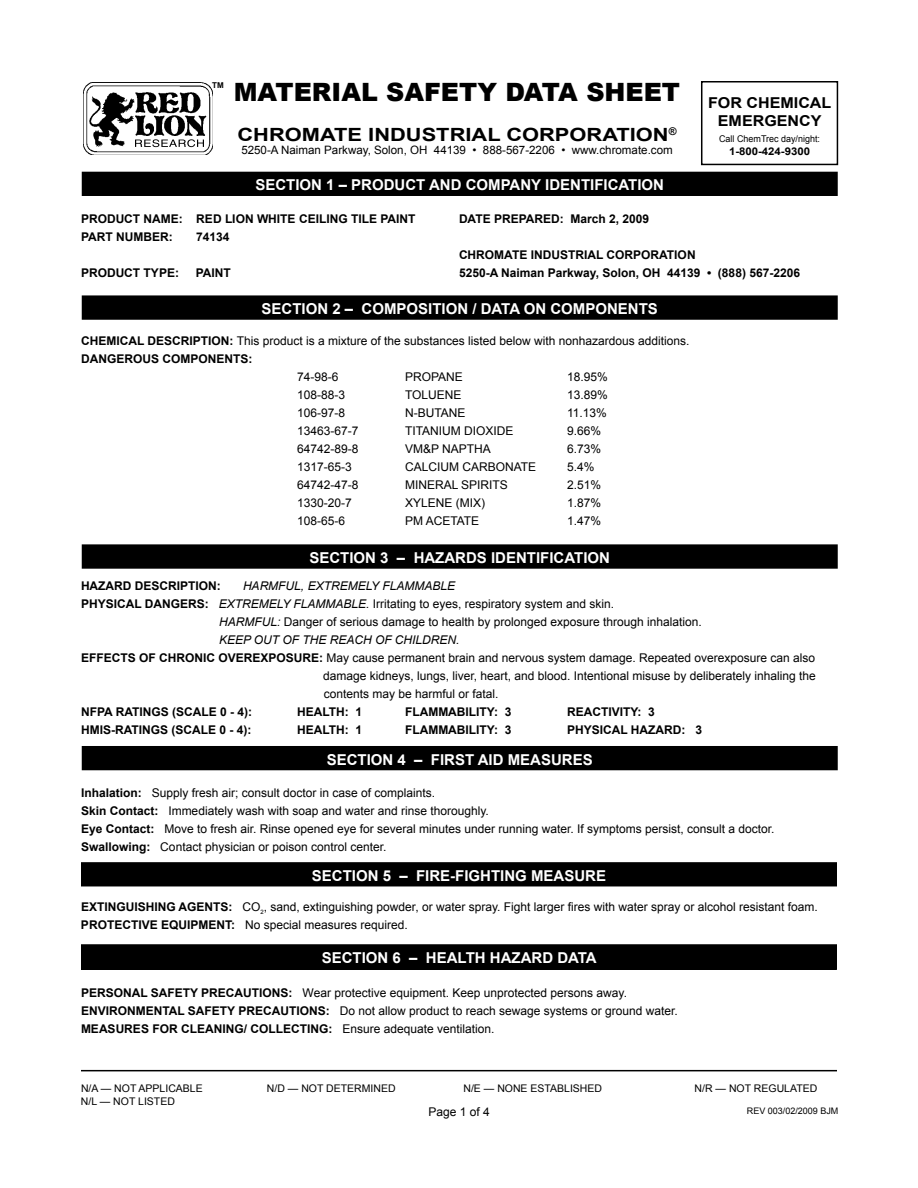
<style>
.page{position:relative;width:918px;height:1188px;background:#fff}
.page>*{position:absolute;margin:0;border:0;box-sizing:border-box;transform-origin:0 0}
.t1{font:900 25.2px "Arial";color:#000}
.t2{font:700 18.15px "Arial";color:#000;scale:1.2 1}
.t3{font:700 15px "Arial";color:#fff}
.t4{font:700 15px "Arial";color:#000;scale:1.07 1}
.t5{font:12px/18px "Arial";color:#000}
.t6{font:700 12px/18px "Arial";color:#000}
.t7{font:italic 12px "Arial";color:#000}
.t8{font:11.55px "Arial";color:#000}
.t9{font:700 10.65px "Arial";color:#000;scale:1.07 1}
.t10{font:700 10.65px "Arial";color:#000}
.t11{font:10.5px "Arial";color:#000}
.t12{font:9.3px "Arial";color:#000}
.t13{font:9px "Arial";color:#000}
.t14{font:700 8.1px "Arial";color:#000}
.s1{font-weight:700}
.s2{font-weight:400;font-style:italic}
.s3{font-style:italic}
</style>
<div class="page">
<hr style="left:81px;top:1070px;width:756px;height:1px;background:#000">
<img style="left:83px;top:83px;width:130px;height:72px">
<div style="left:701px;top:81px;width:137px;height:84px;border:2px solid #000"></div>
<svg style="left:135px;top:139px;width:69px;height:8px"></svg>
<div style="left:82px;top:172px;width:755px;height:23px;background:#000"></div>
<div style="left:82px;top:172px;width:756px;height:24px;border:2px solid #000"></div>
<div style="left:82px;top:296px;width:755px;height:23px;background:#000"></div>
<div style="left:82px;top:295px;width:756px;height:25px;border:2px solid #000"></div>
<div style="left:82px;top:545px;width:755px;height:23px;background:#000"></div>
<div style="left:82px;top:544px;width:756px;height:25px;border:2px solid #000"></div>
<div style="left:82px;top:747px;width:755px;height:23px;background:#000"></div>
<div style="left:82px;top:746px;width:756px;height:24px;border:2px solid #000"></div>
<div style="left:82px;top:863px;width:754px;height:23px;background:#000"></div>
<div style="left:81px;top:862px;width:756px;height:24px;border:2px solid #000"></div>
<div style="left:82px;top:945px;width:754px;height:24px;background:#000"></div>
<div style="left:81px;top:944px;width:756px;height:26px;border:2px solid #000"></div>
<p class="t14" style="left:212px;top:80px;width:7px">TM</p>
<h1 class="t1" style="left:234px;top:73px;width:448px">MATERIAL SAFETY DATA SHEET</h1>
<h2 class="t2" style="left:238px;top:122px;width:40px">CHROMATE</h2>
<h2 class="t2" style="left:368px;top:122px;width:12px">INDUSTRIAL</h2>
<h2 class="t2" style="left:506px;top:122px;width:14px">CORPORATION</h2>
<p class="t10" style="left:669px;top:124px;width:9px">®</p>
<p class="t8" style="left:241px;top:143px;width:433px">5250-A Naiman Parkway, Solon, OH 44139 • 888-567-2206 • www.chromate.com</p>
<p class="t3" style="left:255px;top:175px;width:11px">SECTION</p>
<p class="t3" style="left:326px;top:175px;width:37px">1 – PRODUCT</p>
<p class="t3" style="left:429px;top:175px;width:12px">AND</p>
<p class="t3" style="left:466px;top:175px;width:12px">COMPANY</p>
<p class="t3" style="left:545px;top:175px;width:10px">IDENTIFICATION</p>
<p class="t4" style="left:708px;top:93px;width:12px">FOR</p>
<p class="t4" style="left:746px;top:93px;width:33px">CHEMICAL</p>
<p class="t4" style="left:718px;top:111px;width:12px">EMERGENCY</p>
<p class="t12" style="left:719px;top:133px;width:102px">Call ChemTrec day/night:</p>
<p class="t9" style="left:729px;top:144px;width:77px">1-800-424-9300</p>
<p class="t6" style="left:81px;top:210px;width:10px">PRODUCT</p>
<p class="t6" style="left:144px;top:210px;width:10px">NAME</p>
<p class="t6" style="left:179px;top:210px;width:27px">: RED</p>
<p class="t6" style="left:225px;top:210px;width:8px">LION</p>
<p class="t6" style="left:257px;top:210px;width:27px">WHITE</p>
<p class="t6" style="left:299px;top:210px;width:8px">CEILING</p>
<p class="t6" style="left:351px;top:210px;width:8px">TILE</p>
<p class="t6" style="left:380px;top:210px;width:8px">PAINT</p>
<p class="t6" style="left:81px;top:228px;width:9px">PART</p>
<p class="t6" style="left:116px;top:228px;width:10px">NUMBER</p>
<p class="t6" style="left:169px;top:228px;width:5px">:</p>
<p class="t6" style="left:196px;top:228px;width:35px">74134</p>
<p class="t6" style="left:81px;top:264px;width:10px">PRODUCT</p>
<p class="t6" style="left:144px;top:264px;width:9px">TYPE</p>
<p class="t6" style="left:175px;top:264px;width:5px">:</p>
<p class="t6" style="left:196px;top:264px;width:8px">PAINT</p>
<p class="t6" style="left:459px;top:210px;width:9px">DATE</p>
<p class="t6" style="left:494px;top:210px;width:10px">PREPARED</p>
<p class="t6" style="left:560px;top:210px;width:91px">: MARCH 2, 2009</p>
<p class="t6" style="left:459px;top:246px;width:27px">CHROMATE</p>
<p class="t6" style="left:531px;top:246px;width:9px">INDUSTRIAL</p>
<p class="t6" style="left:459px;top:246px;width:343px;text-indent:148px">CORPORATION<br>5250-A NAIMAN PARKWAY, SOLON, OH 44139 • (888) 567-2206</p>
<p class="t3" style="left:262px;top:299px;width:11px">SECTION</p>
<p class="t3" style="left:332px;top:299px;width:40px">2 – COMPOSITION</p>
<p class="t3" style="left:472px;top:299px;width:19px">/ DATA</p>
<p class="t3" style="left:524px;top:299px;width:39px">ON COMPONENTS</p>
<p class="t5" style="left:81px;top:332px;width:610px"><span class="s1">CH EMICAL DESCRIPTION:</span> This product is a mixture of the substances listed below with nonhazardous additions.<br><span class="s1">DANGEROUS COMPONENTS:</span></p>
<p class="t5" style="left:297px;top:368px;width:60px">74-98-6 propane</p>
<p class="t5" style="left:567px;top:368px;width:42px">18.95%</p>
<p class="t5" style="left:297px;top:386px;width:50px">108-88-3</p>
<p class="t5" style="left:405px;top:386px;width:17px">Toluene</p>
<p class="t5" style="left:567px;top:386px;width:42px">13.89%</p>
<p class="t5" style="left:297px;top:404px;width:74px">106-97-8 n</p>
<p class="t5" style="left:414px;top:404px;width:13px">-butane</p>
<p class="t5" style="left:567px;top:404px;width:41px">11.13%</p>
<p class="t5" style="left:297px;top:422px;width:77px">13463-67-7 titanium</p>
<p class="t5" style="left:464px;top:422px;width:37px">dioxide</p>
<p class="t5" style="left:567px;top:422px;width:36px">9.66%</p>
<p class="t5" style="left:297px;top:440px;width:63px">64742-89-8</p>
<p class="t5" style="left:405px;top:440px;width:55px">VM&amp;P Naptha</p>
<p class="t5" style="left:567px;top:440px;width:36px">6.73%</p>
<p class="t5" style="left:297px;top:458px;width:56px">1317-65-3</p>
<p class="t5" style="left:405px;top:458px;width:18px">Calcium</p>
<p class="t5" style="left:462px;top:458px;width:18px">Carbonate</p>
<p class="t5" style="left:567px;top:458px;width:29px">5.4%</p>
<p class="t5" style="left:297px;top:476px;width:63px">64742-47-8</p>
<p class="t5" style="left:405px;top:476px;width:18px">Mineral</p>
<p class="t5" style="left:461px;top:476px;width:15px">Spirits</p>
<p class="t5" style="left:567px;top:476px;width:36px">2.51%</p>
<p class="t5" style="left:297px;top:494px;width:56px">1330-20-7</p>
<p class="t5" style="left:405px;top:494px;width:25px">xylene</p>
<p class="t5" style="left:456px;top:494px;width:31px">(mix)</p>
<p class="t5" style="left:567px;top:494px;width:36px">1.87%</p>
<p class="t5" style="left:297px;top:512px;width:50px">108-65-6</p>
<p class="t5" style="left:405px;top:512px;width:30px">PM acetate</p>
<p class="t5" style="left:567px;top:512px;width:36px">1.47%</p>
<p class="t3" style="left:309px;top:548px;width:11px">SECTION</p>
<p class="t3" style="left:380px;top:548px;width:56px">3 – HAZARDS</p>
<p class="t3" style="left:491px;top:548px;width:10px">IDENTIFICATION</p>
<p class="t6" style="left:81px;top:577px;width:141px">HAZARD DESCRIPTION:</p>
<p class="t7" style="left:243px;top:578px;width:98px">HARMFUL, EXTREMEL</p>
<p class="t7" style="left:371px;top:578px;width:21px">Y FLAMMA</p>
<p class="t7" style="left:432px;top:578px;width:17px">BLE</p>
<p class="t6" style="left:81px;top:595px;width:171px">PHYSICAL DANGERS: <span class="s2">EXTREMEL</span></p>
<p class="t7" style="left:282px;top:596px;width:21px">Y FLAMMA</p>
<p class="t5" style="left:344px;top:595px;width:272px"><span class="s3">BLE.</span> Irritating to eyes, respiratory system and skin.</p>
<p class="t7" style="left:219px;top:614px;width:18px">HARMFUL</p>
<p class="t5" style="left:219px;top:613px;width:484px;text-indent:58px"><span class="s3">:</span> Danger of serious damage to health by prolonged exposure through inhalation.<br><span class="s3">KEEP OU T OF THE REA</span></p>
<p class="t7" style="left:354px;top:632px;width:107px">CH OF CHIL DREN.</p>
<p class="t5" style="left:81px;top:649px;width:736px"><span class="s1">EFFECTS OF CHRONIC OVEREXPOSURE:</span> May cause permanent brain and nervous system damage. Repeated overexposure can also</p>
<p class="t5" style="left:323px;top:667px;width:494px">damage kidneys, lungs, liver, heart, and blood. Intentional misuse by deliberately inhaling the</p>
<p class="t5" style="left:324px;top:685px;width:176px">contents may be harmful or fatal.</p>
<p class="t6" style="left:81px;top:703px;width:9px">NFPA</p>
<p class="t6" style="left:116px;top:703px;width:138px">RATINGS (SCALE 0 - 4):</p>
<p class="t6" style="left:297px;top:703px;width:91px">HEALTH: 1 F</p>
<p class="t6" style="left:412px;top:703px;width:122px">LAMMABILITY: 3 R</p>
<p class="t6" style="left:576px;top:703px;width:81px">EACTIVITY: 3</p>
<p class="t6" style="left:81px;top:721px;width:172px">HMIS-RATINGS (SCALE 0 - 4):</p>
<p class="t6" style="left:297px;top:721px;width:91px">HEALTH: 1 F</p>
<p class="t6" style="left:412px;top:721px;width:118px">LAMMABILITY: 3 PH</p>
<p class="t6" style="left:584px;top:721px;width:120px">YSICAL HAZARD: 3</p>
<p class="t3" style="left:327px;top:749px;width:11px">SECTION</p>
<p class="t3" style="left:398px;top:749px;width:43px">4 – FIRST</p>
<p class="t3" style="left:478px;top:749px;width:10px">AID</p>
<p class="t3" style="left:508px;top:749px;width:12px">MEASURES</p>
<p class="t5" style="left:81px;top:784px;width:695px"><span class="s1">INHALATION:</span> Supply fresh air; consult doctor in case of complaints.<br><span class="s1">SKIN CONTACT:</span> Immediately wash with soap and water and rinse thoroughly.<br><span class="s1">EYE CONTACT:</span> Move to fresh air. Rinse opened eye for several minutes under running water. If symptoms persist, consult a doctor.<br><span class="s1">SWALLOWING:</span> Contact physician or poison control center.</p>
<p class="t3" style="left:312px;top:866px;width:11px">SECTION</p>
<p class="t3" style="left:383px;top:866px;width:43px">5 – FIRE</p>
<p class="t3" style="left:450px;top:866px;width:51px">-FIG HTING</p>
<p class="t3" style="left:531px;top:866px;width:12px">MEASURE</p>
<p class="t5" style="left:81px;top:898px;width:738px"><span class="s1">EXTINGUISHING AGENTS:</span> CO<sub>2</sub>, sand, extinguishing powder, or water spray. Fight larger fires with water spray or alcohol resistant foam.<br><span class="s1">PROTECTIVE EQUIPMENT:</span> No special measures required.</p>
<p class="t3" style="left:322px;top:948px;width:276px">SECTION 6 – HEALTH HAZARD DATA</p>
<p class="t5" style="left:81px;top:984px;width:598px"><span class="s1">PERSONAL SAFETY PRECAUTIONS:</span> Wear protective equipment. Keep unprotected persons away.<br><span class="s1">ENVIRONMENTAL SAFETY PRECAUTIONS:</span> Do not allow product to reach sewage systems or ground water.<br><span class="s1">MEASURES FOR CLEANING/ COLLECTING:</span> Ensure adequate ventilation.</p>
<p class="t11" style="left:81px;top:1082px;width:123px">N/A — NOT APPLICABLE</p>
<p class="t11" style="left:267px;top:1082px;width:130px">N/D — NOT DETERMINED</p>
<p class="t11" style="left:463px;top:1082px;width:140px">N/E — NONE ESTABLISHED</p>
<p class="t11" style="left:695px;top:1082px;width:124px">N/R — NOT REGULATED</p>
<p class="t11" style="left:81px;top:1094px;width:95px">N/L — NOT LISTED</p>
<p class="t13" style="left:747px;top:1105px;width:93px">REV 003/02/2009 BJM</p>
<p class="t5" style="left:428px;top:1103px;width:63px">Page 1 of 4</p>
</div>
